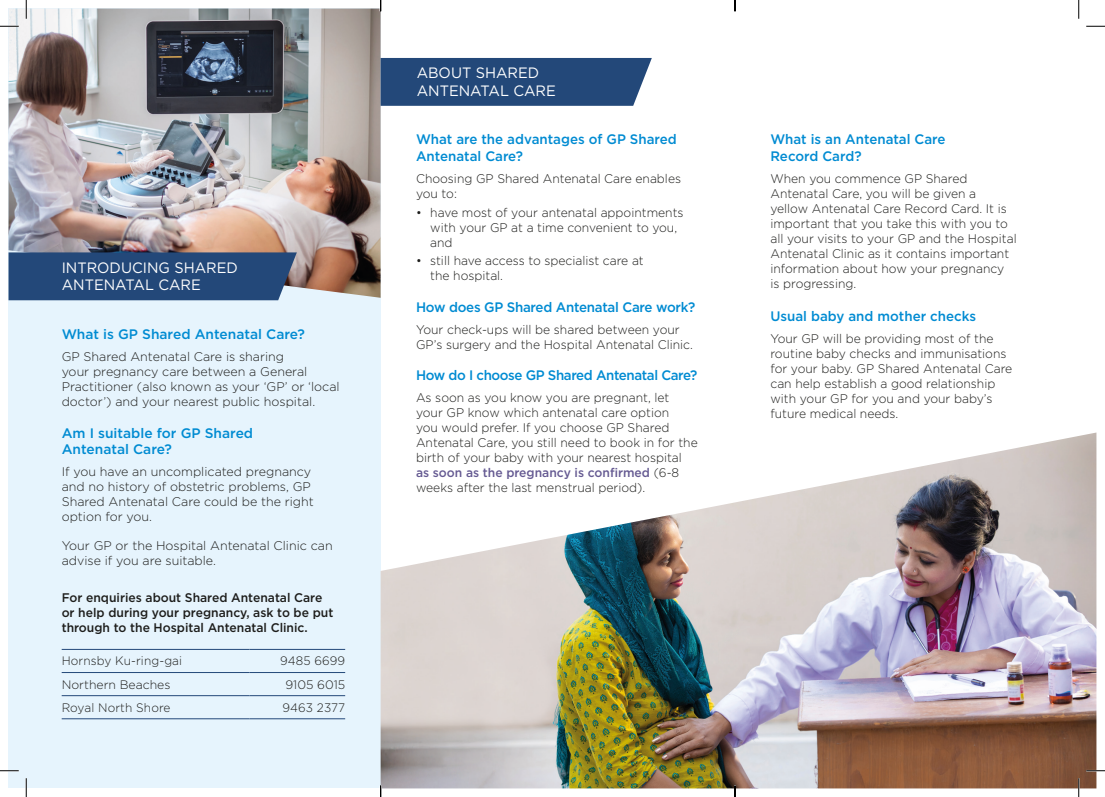
<style>
.page{position:relative;width:1105px;height:797px;background:#fff}
.page>*{position:absolute;margin:0;border:0;box-sizing:border-box;transform-origin:0 0}
.t1{font:15px "Gotham";color:#fff}
.t2{font:500 13.75px/16.5px "Gotham";color:#008bd2}
.t3{font:500 13.75px "Gotham";letter-spacing:-.03em;color:#008bd2}
.t4{font:500 13.75px "Gotham";letter-spacing:-.02em;color:#008bd2}
.t5{font:300 12.5px/15px "Gotham";color:#1d1d1b}
.t6{font:500 12.5px/15px "Gotham";color:#1d1d1b}
.t7{font:300 12.25px "Gotham";color:#1d1d1b}
.s1{font-weight:500;color:#655a92}
</style>
<div class="page">
<div style="left:9px;top:9px;width:372px;height:779px;background:#e6f4fd"></div>
<img style="left:9px;top:9px;width:372px;height:289px">
<img style="left:381px;top:432px;width:715px;height:356px">
<div style="left:9px;top:252px;width:288px;height:48px;background:#234879"></div>
<div style="left:381px;top:58px;width:271px;height:48px;background:#234879"></div>
<hr style="left:62px;top:649px;width:187px;height:1px;background:#234879">
<hr style="left:249px;top:649px;width:96px;height:1px;background:#234879">
<hr style="left:62px;top:672px;width:187px;height:1px;background:#234879">
<hr style="left:249px;top:672px;width:96px;height:1px;background:#234879">
<hr style="left:62px;top:695px;width:187px;height:1px;background:#234879">
<hr style="left:249px;top:695px;width:96px;height:1px;background:#234879">
<hr style="left:62px;top:718px;width:187px;height:1px;background:#234879">
<hr style="left:249px;top:718px;width:96px;height:1px;background:#234879">
<svg style="left:0;top:25px;width:19px;height:2px"></svg>
<svg style="left:1086px;top:25px;width:19px;height:2px"></svg>
<svg style="left:0;top:770px;width:19px;height:1px"></svg>
<svg style="left:1086px;top:770px;width:19px;height:1px"></svg>
<svg style="left:25px;top:0;width:2px;height:19px"></svg>
<svg style="left:25px;top:778px;width:2px;height:19px"></svg>
<svg style="left:1078px;top:0;width:1px;height:19px"></svg>
<svg style="left:1078px;top:778px;width:1px;height:19px"></svg>
<svg style="left:380px;top:785px;width:1px;height:12px"></svg>
<svg style="left:734px;top:0;width:2px;height:11px"></svg>
<svg style="left:734px;top:785px;width:2px;height:12px"></svg>
<p class="t1" style="left:62px;top:258px;width:178px">INTRODUCING SHARED</p>
<p class="t1" style="left:62px;top:275px;width:141px">ANTENATAL CARE</p>
<p class="t2" style="left:62px;top:325px;width:245px">What is GP Shared Antenatal Care?</p>
<p class="t5" style="left:62px;top:349px;width:280px">GP Shared Antenatal Care is sharing<br>your pregnancy care between a General Practitioner (also known as your ‘GP’ or ‘local doctor’) and your nearest public hospital.</p>
<p class="t2" style="left:62px;top:424px;width:193px">Am I suitable for GP Shared<br>Antenatal Care?</p>
<p class="t5" style="left:62px;top:464px;width:254px">If you have an uncomplicated pregnancy and no history of obstetric problems, GP Shared Antenatal Care could be the right option for you.</p>
<p class="t5" style="left:62px;top:538px;width:273px">Your GP or the Hospital Antenatal Clinic can advise if you are suitable.</p>
<p class="t6" style="left:62px;top:590px;width:273px">For enquiries about Shared Antenatal Care or help during your pregnancy, ask to be put through to the Hospital Antenatal Clinic.</p>
<p class="t7" style="left:62px;top:654px;width:122px">Hornsby Ku-ring-gai</p>
<p class="t7" style="left:280px;top:654px;width:67px">9485 6699</p>
<p class="t7" style="left:62px;top:677px;width:110px">Northern Beaches</p>
<p class="t7" style="left:285px;top:677px;width:61px">9105 6015</p>
<p class="t7" style="left:62px;top:700px;width:110px">Royal North Shore</p>
<p class="t7" style="left:282px;top:700px;width:64px">9463 2377</p>
<p class="t1" style="left:417px;top:63px;width:124px">ABOUT SHARED</p>
<p class="t1" style="left:417px;top:81px;width:141px">ANTENATAL CARE</p>
<p class="t2" style="left:416px;top:131px;width:262px">What are the advantages of GP Shared<br>Antenatal Care?</p>
<p class="t5" style="left:416px;top:171px;width:267px">Choosing GP Shared Antenatal Care enables you to:</p>
<p class="t5" style="left:430px;top:204px;width:255px;text-indent:-14px">• have most of your antenatal appointments with your GP at a time convenient to you, and</p>
<p class="t5" style="left:430px;top:253px;width:215px;text-indent:-14px">• still have access to specialist care at the hospital.</p>
<p class="t4" style="left:416px;top:298px;width:281px">How does GP Shared Antenatal Care work?</p>
<p class="t5" style="left:416px;top:322px;width:278px">Your check-ups will be shared between your<br>GP’s surgery and the Hospital Antenatal Clinic.</p>
<p class="t3" style="left:416px;top:366px;width:283px">How do I choose GP Shared Antenatal Care?</p>
<p class="t5" style="left:416px;top:390px;width:283px">As soon as you know you are pregnant, let your GP know which antenatal care option<br>you would prefer. If you choose GP Shared Antenatal Care, you still need to book in for the birth of your baby with your nearest hospital <span class="s1">as soon as the pregnancy is confirmed</span> (6-8 weeks after the last menstrual period).</p>
<p class="t2" style="left:770px;top:131px;width:177px">What is an Antenatal Care<br>Record Card?</p>
<p class="t5" style="left:770px;top:171px;width:248px">When you commence GP Shared Antenatal Care, you will be given a yellow Antenatal Care Record Card. It is important that you take this with you to all your visits to your GP and the Hospital Antenatal Clinic as it contains important information about how your pregnancy<br>is progressing.</p>
<p class="t2" style="left:770px;top:308px;width:207px">Usual baby and mother checks</p>
<p class="t5" style="left:770px;top:331px;width:243px">Your GP will be providing most of the routine baby checks and immunisations for your baby. GP Shared Antenatal Care can help establish a good relationship with your GP for you and your baby’s future medical needs.</p>
</div>
